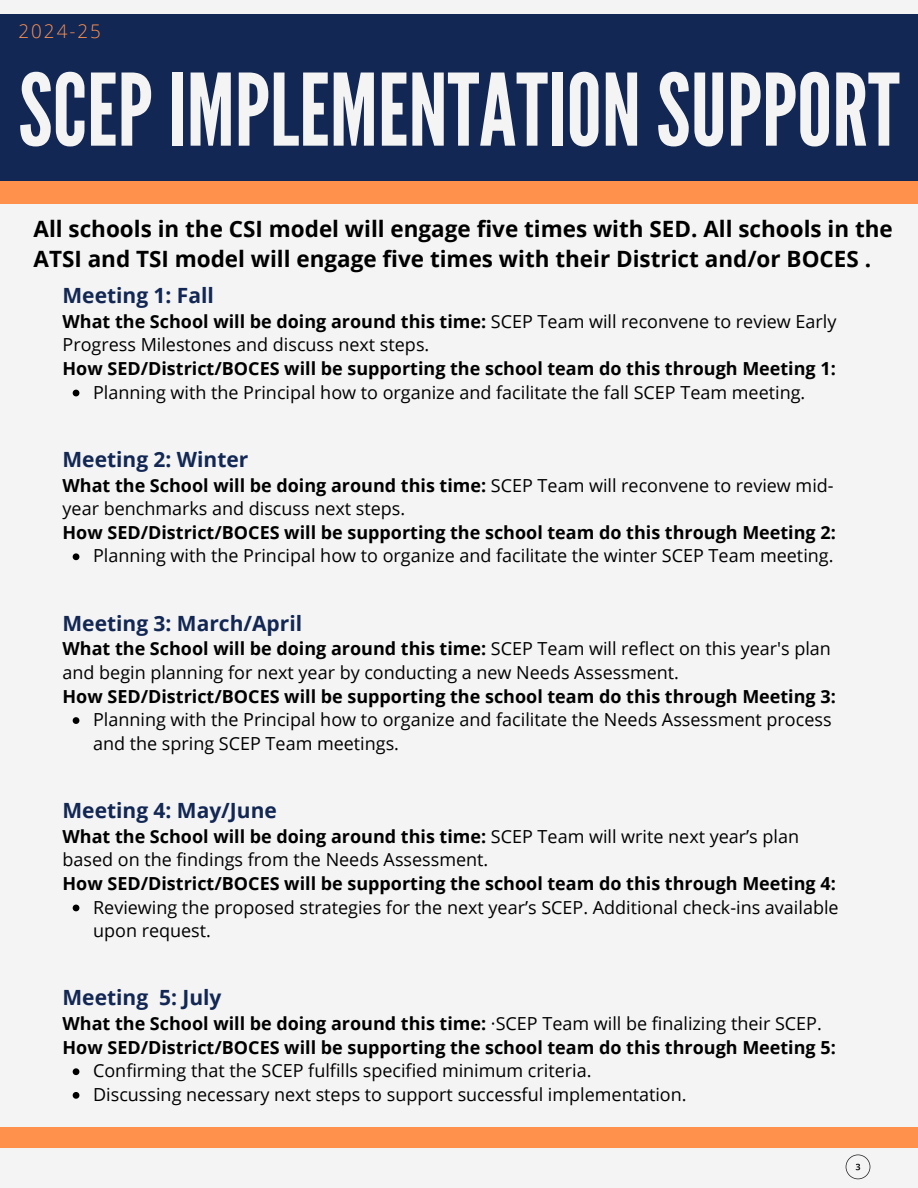
<style>
.page{position:relative;width:918px;height:1188px;background:#f4f4f4}
.page>*{position:absolute;margin:0;border:0;box-sizing:border-box;transform-origin:0 0}
.t1{font:99.45px "League Gothic";color:#f4f4f4}
.t2{font:700 22.5px/30.3px "Open Sans";color:#000}
.t3{font:700 21px "Open Sans";color:#122754}
.t4{font:300 18.75px "Open Sans";letter-spacing:.11em;color:#ff914d}
.t5{font:18px/23.7px "Open Sans";color:#000}
.t6{font:700 18px "Open Sans";color:#000}
.s1{font-weight:700}
.s2{font-weight:400}
</style>
<div class="page">
<div style="left:0;top:1127px;width:918px;height:20px;background:#ff914d"></div>
<div style="left:0;top:14px;width:918px;height:171px;background:#122754"></div>
<div style="left:0;top:182px;width:918px;height:21px;background:#ff914d"></div>
<svg style="left:846px;top:1155px;width:24px;height:24px"></svg>
<svg style="left:73px;top:390px;width:6px;height:6px"></svg>
<svg style="left:73px;top:553px;width:6px;height:7px"></svg>
<svg style="left:73px;top:717px;width:6px;height:7px"></svg>
<svg style="left:73px;top:905px;width:6px;height:6px"></svg>
<svg style="left:73px;top:1068px;width:6px;height:7px"></svg>
<svg style="left:73px;top:1092px;width:6px;height:7px"></svg>
<p class="t4" style="left:18px;top:18px;width:84px">2024-25</p>
<p class="t1" style="left:18px;top:53px;width:883px">SCEP IMPLEMENTATION SUPPORT</p>
<p class="t2" style="left:34px;top:213px;width:861px">All schools in the CSI model will engage five times with SED. All schools in the<br>ATSI and TSI model will engage five times with their District and/or BOCES .</p>
<h1 class="t3" style="left:63px;top:281px;width:153px">Meeting 1: Fall</h1>
<p class="t5" style="left:63px;top:309px;width:776px"><span class="s1">What the School will be doing around this time:</span> SCEP Team will reconvene to review Early<br>Progress Milestones and discuss next steps.</p>
<h2 class="t6" style="left:63px;top:356px;width:775px">How SED/District/BOCES will be supporting the school team do this through Meeting 1:</h2>
<p class="t5" style="left:93px;top:380px;width:714px">Planning with the Principal how to organize and facilitate the fall SCEP Team meeting.</p>
<p class="t3" style="left:63px;top:444px;width:187px">Meeting 2: Winter</p>
<p class="t5" style="left:63px;top:473px;width:773px"><span class="s1">What the School will be doing around this time:</span> SCEP Team will reconvene to review mid&shy;year benchmarks and discuss next steps.</p>
<p class="t6" style="left:63px;top:520px;width:775px">How SED/District/BOCES will be supporting the school team do this through Meeting 2:</p>
<p class="t5" style="left:93px;top:544px;width:742px">Planning with the Principal how to organize and facilitate the winter SCEP Team meeting.</p>
<p class="t3" style="left:63px;top:608px;width:241px">Meeting 3: March/April</p>
<p class="t5" style="left:63px;top:636px;width:770px"><span class="s1">What the School will be doing around this time:</span> SCEP Team will reflect on this year's plan and begin planning for next year by conducting a new Needs Assessment.</p>
<p class="t6" style="left:63px;top:683px;width:775px">How SED/District/BOCES will be supporting the school team do this through Meeting 3:</p>
<p class="t5" style="left:93px;top:707px;width:740px">Planning with the Principal how to organize and facilitate the Needs Assessment process and the spring SCEP Team meetings.</p>
<p class="t3" style="left:63px;top:796px;width:216px">Meeting 4: May/June</p>
<p class="t5" style="left:63px;top:824px;width:738px"><span class="s1">What the School will be doing around this time:</span> SCEP Team will write next year’s plan based on the findings from the Needs Assessment.</p>
<p class="t6" style="left:63px;top:871px;width:775px">How SED/District/BOCES will be supporting the school team do this through Meeting 4:</p>
<p class="t5" style="left:93px;top:895px;width:747px">Reviewing the proposed strategies for the next year’s SCEP. Additional check-ins available upon request.</p>
<p class="t3" style="left:63px;top:983px;width:160px">Meeting 5: July</p>
<p class="t6" style="left:63px;top:1011px;width:761px">What the School will be doing around this time: <span class="s2">·SCEP Team will be finalizing their SCEP.</span></p>
<p class="t6" style="left:63px;top:1035px;width:775px">How SED/District/BOCES will be supporting the school team do this through Meeting 5:</p>
<p class="t5" style="left:93px;top:1059px;width:500px">Confirming that the SCEP fulfills specified minimum criteria.</p>
<p class="t5" style="left:93px;top:1082px;width:595px">Discussing necessary next steps to support successful implementation.</p>
</div>
